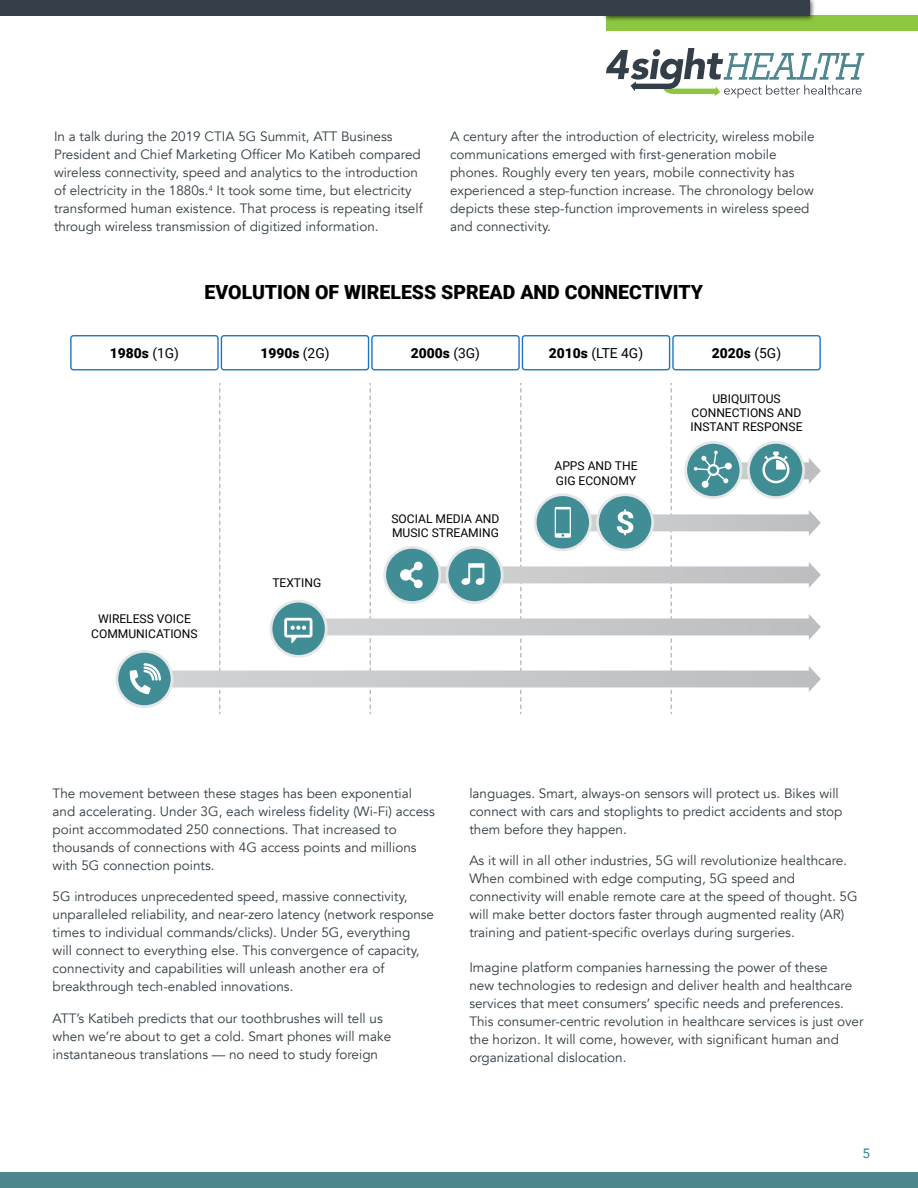
<style>
.page{position:relative;width:918px;height:1188px;background:#fff}
.page>*{position:absolute;margin:0;border:0;box-sizing:border-box;transform-origin:0 0}
.t1{font:900 22.35px "Roboto";color:#000}
.t2{font:900 19.5px "Roboto";color:#000}
.t3{font:900 13.8px "Roboto";color:#000}
.t4{font:13.8px "Roboto";color:#000}
.t5{font:13.5px/18px "Avenir";color:#303c42}
.t6{font:500 13.5px "Avenir";color:#3e8b94}
.t7{font:12.15px/14.5px "Roboto";color:#000;text-align:center}
.t8{font:10.5px/12.6px "Roboto";color:#000}
.s1{font-weight:400}
.s2{font-weight:900}
</style>
<div class="page">
<div style="left:70px;top:335px;width:149px;height:35px;border:1px solid #1c75bc;border-radius:3px"></div>
<div style="left:221px;top:335px;width:148px;height:35px;border:1px solid #1c75bc;border-radius:3px"></div>
<div style="left:371px;top:335px;width:149px;height:35px;border:1px solid #1c75bc;border-radius:3px"></div>
<div style="left:522px;top:335px;width:148px;height:35px;border:1px solid #1c75bc;border-radius:3px"></div>
<div style="left:672px;top:335px;width:149px;height:35px;border:1px solid #1c75bc;border-radius:3px"></div>
<svg style="left:115px;top:383px;width:706px;height:331px"></svg>
<div style="left:0;top:1172px;width:918px;height:16px;background:#4e868e"></div>
<svg style="left:606px;top:48px;width:258px;height:50px"></svg>
<div style="left:606px;top:16px;width:312px;height:15px;background:#8dc63f"></div>
<div style="left:602px;top:0;width:214px;height:22px;background:#000;opacity:.75"></div>
<div style="left:0;top:0;width:810px;height:16px;background:#333e48"></div>
<p class="t5" style="left:54px;top:128px;width:370px">In a talk during the 2019 CTIA 5G Summit, ATT Business President and Chief Marketing Officer Mo Katibeh compared wireless connectivity, speed and analytics to the introduction of electricity in the 1880s.<sup>4</sup> It took some time, but electricity transformed human existence. That process is repeating itself through wireless transmission of digitized information.</p>
<p class="t5" style="left:450px;top:127px;width:366px">A century after the introduction of electricity, wireless mobile communications emerged with first-generation mobile phones. Roughly every ten years, mobile connectivity has experienced a step-function increase. The chronology below depicts these step-function improvements in wireless speed and connectivity.</p>
<h2 class="t2" style="left:205px;top:279px;width:500px">EVOLUTION OF WIRELESS SPREAD AND CONNECTIVITY</h2>
<h1 class="t1" style="left:158px;top:279px;width:574px">EVOLUTION OF WIRELESS SPREAD AND CONNECTIVITY</h1>
<p class="t3" style="left:110px;top:343px;width:71px">1980s <span class="s1">(1G)</span></p>
<p class="t3" style="left:260px;top:343px;width:71px">1990s <span class="s1">(2G)</span></p>
<p class="t3" style="left:411px;top:343px;width:71px">2000s <span class="s1">(3G)</span></p>
<p class="t4" style="left:549px;top:343px;width:96px"><span class="s2">2010s</span> (LTE 4G)</p>
<p class="t3" style="left:712px;top:343px;width:71px">2020s <span class="s1">(5G)</span></p>
<p class="t7" style="left:691px;top:390px;width:114px">UBIQUITOUS<br>CONNECTIONS AND<br>INSTANT RESPONSE</p>
<p class="t7" style="left:554px;top:458px;width:85px;text-align:left">APPS AND THE<br>GIG ECONOMY</p>
<p class="t8" style="left:668px;top:388px;width:99px">CONNECTIONS AND<br>INSTANT RESPONSE</p>
<p class="t7" style="left:91px;top:611px;width:108px">WIRELESS VOICE<br>COMMUNICATIONS</p>
<p class="t7" style="left:272px;top:575px;width:50px">TEXTING</p>
<p class="t7" style="left:391px;top:511px;width:110px;text-align:left">SOCIAL MEDIA AND<br>MUSIC STREAMING</p>
<p class="t5" style="left:53px;top:785px;width:384px">The movement between these stages has been exponential and accelerating. Under 3G, each wireless fidelity (Wi-Fi) access point accommodated 250 connections. That increased to thousands of connections with 4G access points and millions with 5G connection points.</p>
<p class="t5" style="left:53px;top:888px;width:383px">5G introduces unprecedented speed, massive connectivity, unparalleled reliability, and near-zero latency (network response times to individual commands/clicks). Under 5G, everything<br>will connect to everything else. This convergence of capacity, connectivity and capabilities will unleash another era of breakthrough tech-enabled innovations.</p>
<p class="t5" style="left:53px;top:1010px;width:340px">ATT’s Katibeh predicts that our toothbrushes will tell us when we’re about to get a cold. Smart phones will make instantaneous translations — no need to study foreign</p>
<p class="t5" style="left:469px;top:785px;width:375px">languages. Smart, always-on sensors will protect us. Bikes will connect with cars and stoplights to predict accidents and stop them before they happen.</p>
<p class="t5" style="left:469px;top:852px;width:390px">As it will in all other industries, 5G will revolutionize healthcare.<br>When combined with edge computing, 5G speed and connectivity will enable remote care at the speed of thought. 5G will make better doctors faster through augmented reality (AR) training and patient-specific overlays during surgeries.</p>
<p class="t5" style="left:469px;top:959px;width:396px">Imagine platform companies harnessing the power of these<br>new technologies to redesign and deliver health and healthcare services that meet consumers’ specific needs and preferences.<br>This consumer-centric revolution in healthcare services is just over the horizon. It will come, however, with significant human and organizational dislocation.</p>
<p class="t6" style="left:863px;top:1142px;width:9px">5</p>
</div>
